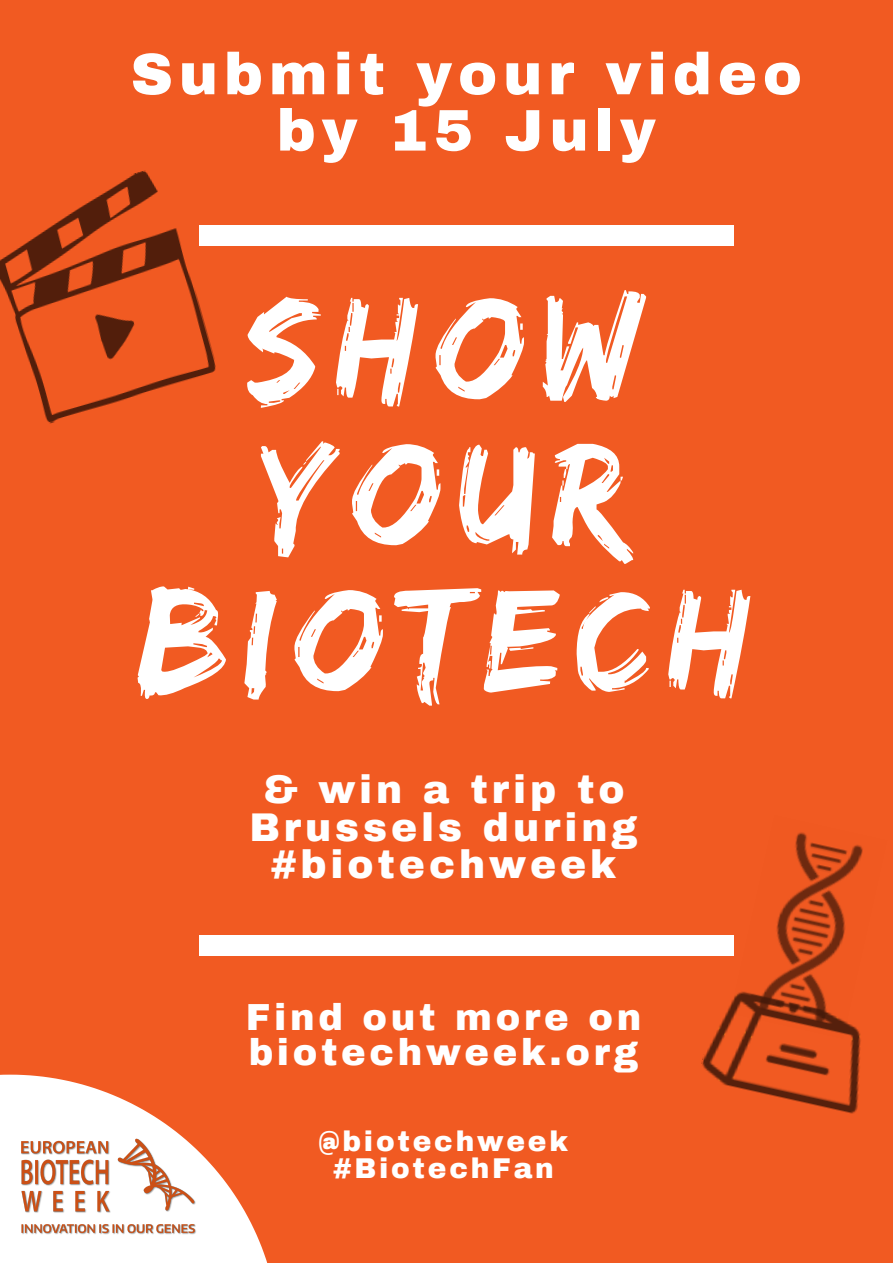
<style>
.page{position:relative;width:893px;height:1263px;background:#f15a22}
.page>*{position:absolute;margin:0;border:0;box-sizing:border-box;transform-origin:0 0}
.t1{font:152.18px/145.9px "Edo";letter-spacing:.1em;color:#fff;text-align:center}
.t2{font:900 58.72px/56.3px "Archivo";letter-spacing:.1em;color:#fff;text-align:center}
.t3{font:900 39.22px/37.6px "Archivo";letter-spacing:.1em;color:#fff;text-align:center}
.t4{font:900 36.9px/35.3px "Archivo";letter-spacing:.1em;color:#fff}
.t5{font:900 27.97px/26.8px "Archivo";letter-spacing:.1em;color:#fff;text-align:center}
</style>
<div class="page">
<img style="left:0;top:170px;width:216px;height:254px">
<div style="left:199px;top:225px;width:534px;height:21px;background:#fff"></div>
<div style="left:199px;top:935px;width:534px;height:21px;background:#fff"></div>
<img style="left:701px;top:832px;width:162px;height:282px">
<svg style="left:0;top:1075px;width:268px;height:188px"></svg>
<img style="left:0;top:1117px;width:219px;height:136px">
<h2 class="t2" style="left:130px;top:46px;width:673px">Submit your video by 15 July</h2>
<h1 class="t1" style="left:137px;top:272px;width:615px">SHOW<br>YOUR<br>BIOTECH</h1>
<p class="t3" style="left:249px;top:771px;width:390px">&amp; win a trip to<br>Brussels during #biotechweek</p>
<p class="t4" style="left:246px;top:999px;width:397px">Find out more on biotechweek.org</p>
<p class="t5" style="left:319px;top:1128px;width:251px">@biotechweek #BiotechFan</p>
</div>
